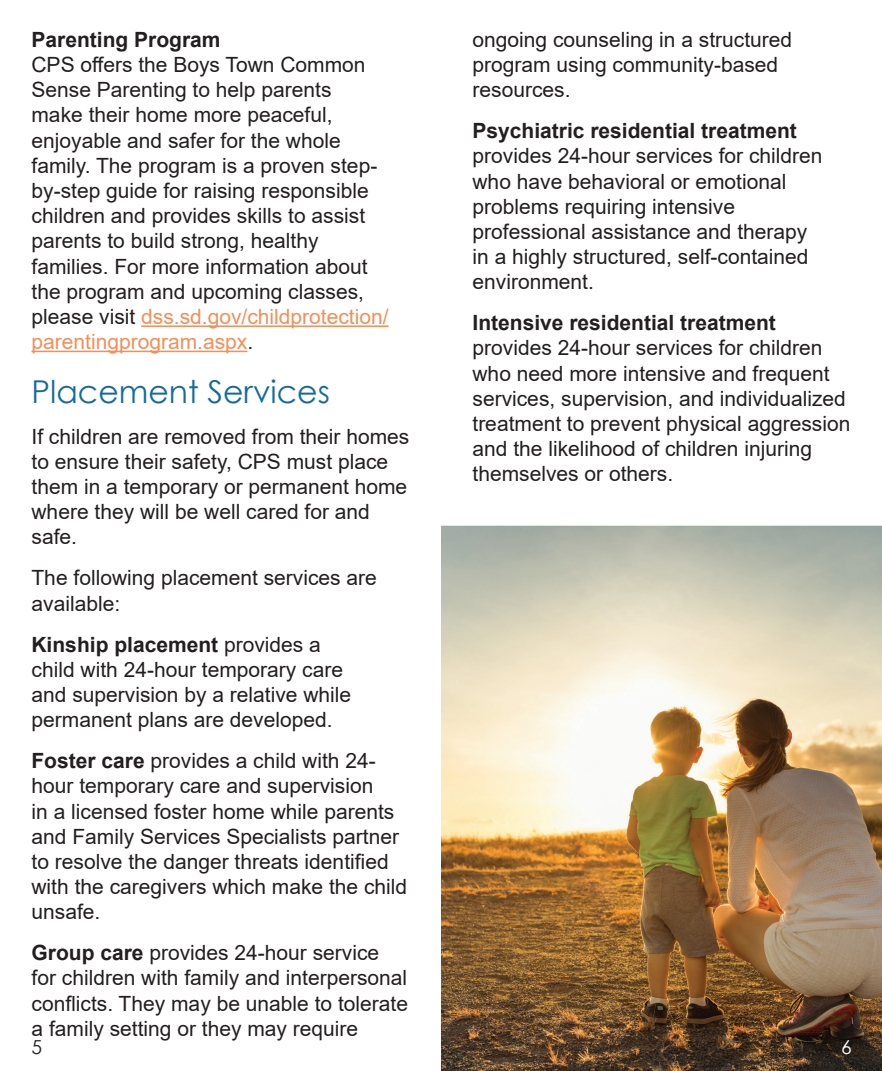
<style>
.page{position:relative;width:882px;height:1071px;background:#fff}
.page>*{position:absolute;margin:0;border:0;box-sizing:border-box;transform-origin:0 0}
.t1{font:31.5px "Century Gothic";color:#156c9c}
.t2{font:21px/25.2px "Arial";color:#231f20}
.t3{font:700 21px "Arial";color:#231f20}
.t4{font:19.25px "Century Gothic";color:#231f20}
.t5{font:19.25px "Century Gothic";color:#fff}
.s1{color:#f68e58}
.s2{font-weight:700}
</style>
<div class="page">
<img style="left:441px;top:525px;width:441px;height:546px">
<hr style="left:141px;top:325px;width:248px;height:2px;background:#f68e58">
<hr style="left:32px;top:351px;width:215px;height:1px;background:#f68e58">
<p class="t3" style="left:32px;top:25px;width:191px">Parenting Program</p>
<p class="t2" style="left:32px;top:52px;width:359px">CPS offers the Boys Town Common Sense Parenting to help parents<br>make their home more peaceful, enjoyable and safer for the whole family. The program is a proven step&shy;by-step guide for raising responsible children and provides skills to assist parents to build strong, healthy families. For more information about the program and upcoming classes, please visit <span class="s1">dss.sd.gov/childprotection/ parentingprogram.aspx</span>.</p>
<p class="t1" style="left:32px;top:369px;width:300px">Placement Services</p>
<p class="t2" style="left:32px;top:424px;width:379px">If children are removed from their homes to ensure their safety, CPS must place them in a temporary or permanent home where they will be well cared for and safe.</p>
<p class="t2" style="left:32px;top:565px;width:347px">The following placement services are available:</p>
<p class="t2" style="left:32px;top:631px;width:321px"><span class="s2">Kinship placement</span> provides a child with 24-hour temporary care and supervision by a relative while permanent plans are developed.</p>
<p class="t2" style="left:32px;top:748px;width:377px"><span class="s2">Foster care</span> provides a child with 24- hour temporary care and supervision<br>in a licensed foster home while parents and Family Services Specialists partner to resolve the danger threats identified with the caregivers which make the child unsafe.</p>
<p class="t2" style="left:32px;top:940px;width:378px"><span class="s2">Group care</span> provides 24-hour service for children with family and interpersonal conflicts. They may be unable to tolerate a family setting or they may require</p>
<p class="t4" style="left:32px;top:1034px;width:12px">5</p>
<p class="t2" style="left:472px;top:27px;width:321px">ongoing counseling in a structured program using community-based resources.</p>
<p class="t2" style="left:472px;top:118px;width:352px"><span class="s2">Psychiatric residential treatment </span>provides 24-hour services for children who have behavioral or emotional problems requiring intensive professional assistance and therapy in a highly structured, self-contained environment.</p>
<p class="t2" style="left:472px;top:310px;width:379px"><span class="s2">Intensive residential treatment </span>provides 24-hour services for children who need more intensive and frequent services, supervision, and individualized treatment to prevent physical aggression and the likelihood of children injuring themselves or others.</p>
<p class="t5" style="left:841px;top:1034px;width:12px">6</p>
</div>
